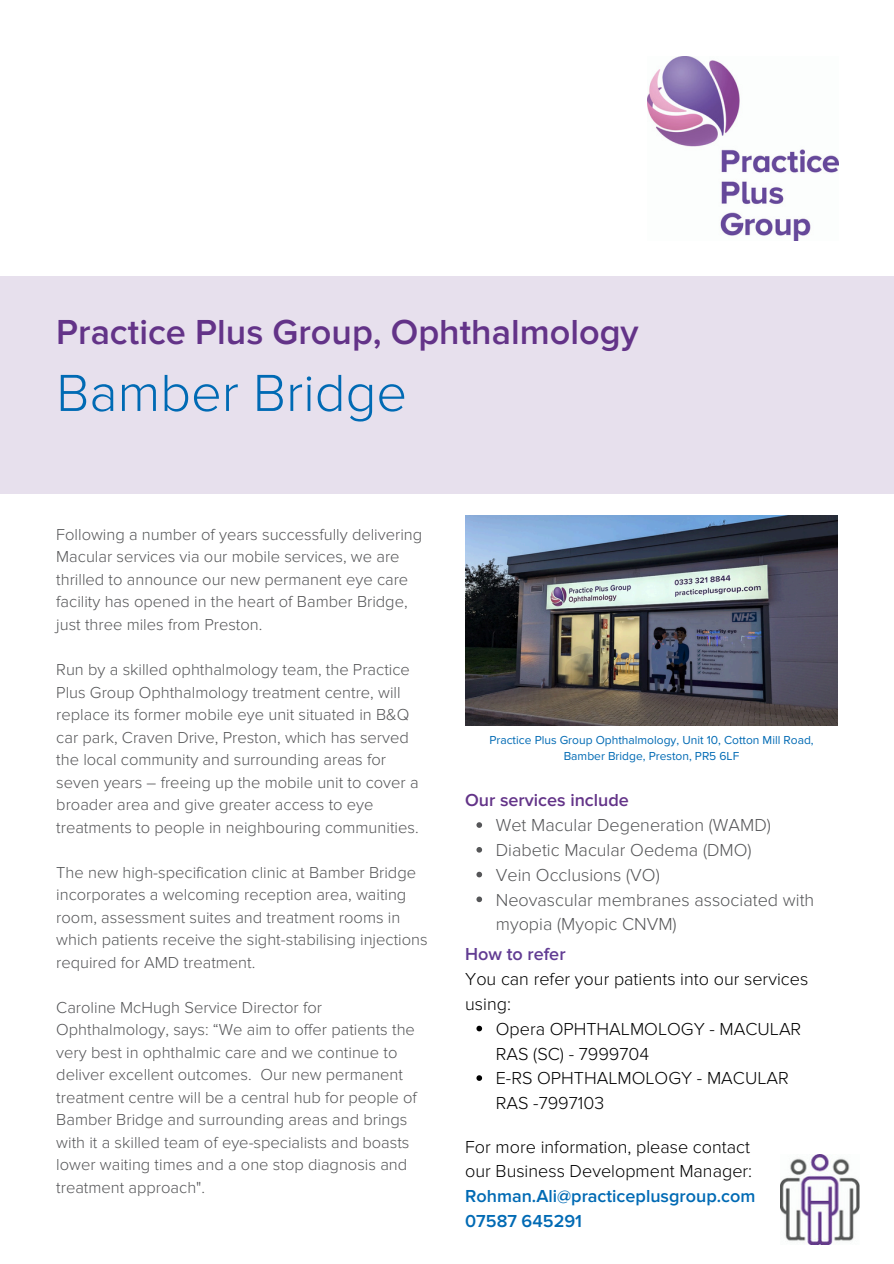
<style>
.page{position:relative;width:894px;height:1264px;background:#fff}
.page>*{position:absolute;margin:0;border:0;box-sizing:border-box;transform-origin:0 0}
.t1{font:300 54px "Proxima Nova";color:#006ab4}
.t2{font:600 36px "Proxima Nova";color:#633388}
.t3{font:300 18px/24.8px "Proxima Nova";color:#000}
.t4{font:300 18px/24.8px "Proxima Nova";color:#555658}
.t5{font:600 18px "Proxima Nova";color:#633388}
.t6{font:300 16.5px/22.5px "Proxima Nova";color:#555658}
.t7{font:12px "Proxima Nova";color:#006ab4}
.s1{font-weight:600;color:#623c93}
.s2{font-weight:600;color:#006ab4}
</style>
<div class="page">
<img style="left:647px;top:56px;width:190px;height:185px">
<div style="left:0;top:276px;width:893px;height:218px;background:#e7e0ed"></div>
<img style="left:780px;top:1154px;width:79px;height:90px">
<img style="left:465px;top:516px;width:372px;height:209px">
<svg style="left:476px;top:822px;width:6px;height:5px"></svg>
<svg style="left:476px;top:847px;width:6px;height:5px"></svg>
<svg style="left:476px;top:871px;width:6px;height:6px"></svg>
<svg style="left:476px;top:896px;width:6px;height:6px"></svg>
<svg style="left:476px;top:1025px;width:6px;height:6px"></svg>
<svg style="left:476px;top:1075px;width:6px;height:5px"></svg>
<p class="t2" style="left:56px;top:311px;width:583px">Practice Plus Group, Ophthalmology</p>
<p class="t1" style="left:56px;top:361px;width:352px">Bamber Bridge</p>
<h4 class="t6" style="left:56px;top:523px;width:367px">Following a number of years successfully delivering Macular services via our mobile services, we are thrilled to announce our new permanent eye care facility has opened in the heart of Bamber Bridge, just three miles from Preston.</h4>
<h4 class="t6" style="left:56px;top:658px;width:364px">Run by a skilled ophthalmology team, the Practice Plus Group Ophthalmology treatment centre, will replace its former mobile eye unit situated in B&amp;Q car park, Craven Drive, Preston, which has served the local community and surrounding areas for seven years – freeing up the mobile unit to cover a broader area and give greater access to eye treatments to people in neighbouring communities.</h4>
<h4 class="t6" style="left:56px;top:861px;width:373px">The new high-specification clinic at Bamber Bridge incorporates a welcoming reception area, waiting room, assessment suites and treatment rooms in which patients receive the sight-stabilising injections required for AMD treatment.</h4>
<h4 class="t6" style="left:56px;top:996px;width:362px">Caroline McHugh Service Director for Ophthalmology, says: “We aim to offer patients the very best in ophthalmic care and we continue to deliver excellent outcomes. Our new permanent treatment centre will be a central hub for people of Bamber Bridge and surrounding areas and brings with it a skilled team of eye-specialists and boasts lower waiting times and a one stop diagnosis and treatment approach".</h4>
<p class="t7" style="left:489px;top:733px;width:326px">Practice Plus Group Ophthalmology, Unit 10, Cotton Mill Road,</p>
<h3 class="t7" style="left:563px;top:749px;width:177px">Bamber Bridge, Preston, PR5 6LF</h3>
<p class="t5" style="left:465px;top:790px;width:165px">Our services include</p>
<p class="t4" style="left:495px;top:813px;width:276px">Wet Macular Degeneration (WAMD)</p>
<p class="t4" style="left:495px;top:838px;width:257px">Diabetic Macular Oedema (DMO)</p>
<p class="t4" style="left:495px;top:862px;width:165px">Vein Occlusions (VO)</p>
<h4 class="t4" style="left:495px;top:887px;width:320px">Neovascular membranes associated with myopia (Myopic CNVM)</h4>
<p class="t3" style="left:465px;top:942px;width:344px"><span class="s1">How to refer<br></span>You can refer your patients into our services using:</p>
<p class="t3" style="left:495px;top:1016px;width:307px">Opera OPHTHALMOLOGY - MACULAR<br>RAS (SC) - 7999704</p>
<h4 class="t3" style="left:495px;top:1066px;width:294px">E-RS OPHTHALMOLOGY - MACULAR<br>RAS -7997103</h4>
<p class="t3" style="left:465px;top:1134px;width:291px">For more information, please contact our Business Development Manager:<br><span class="s2">Rohman.Ali@practiceplusgroup.com<br>07587 645291</span></p>
</div>
